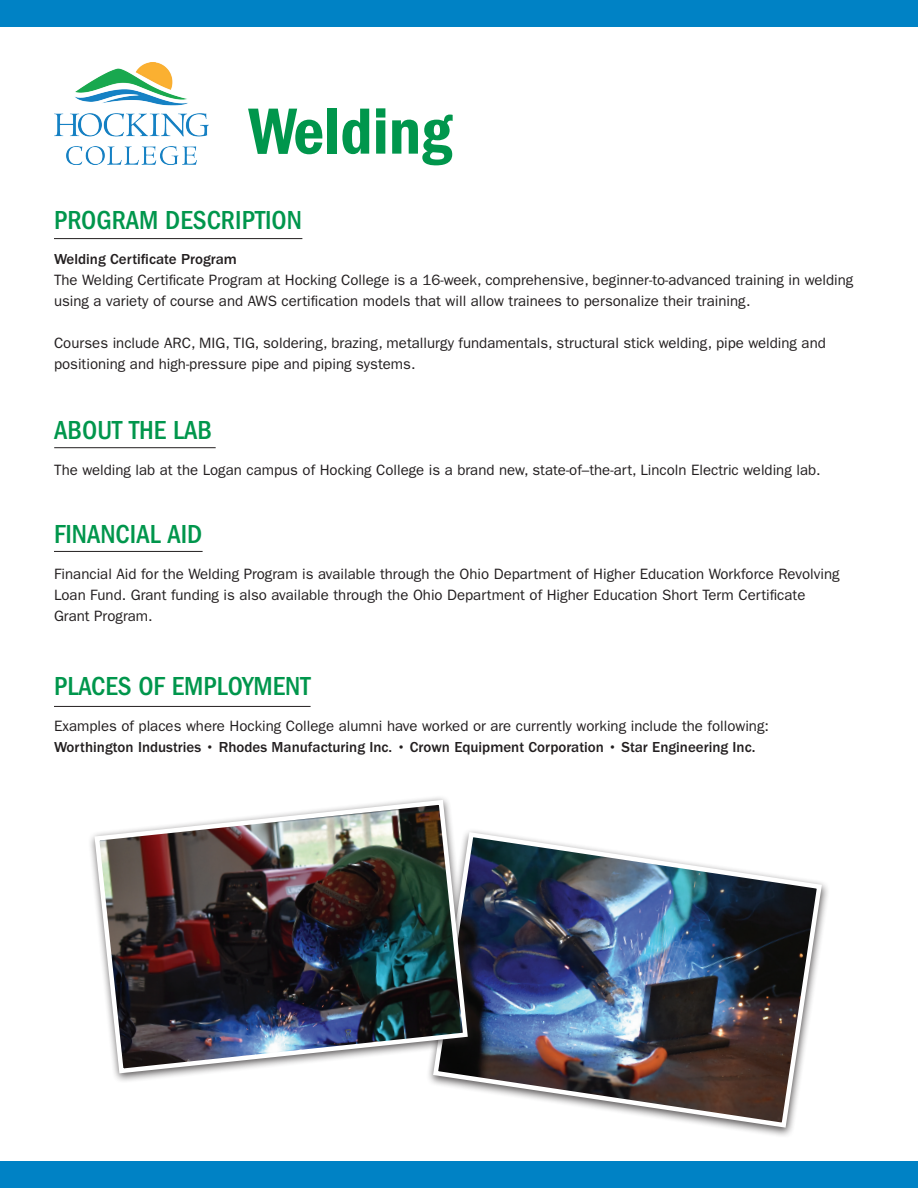
<style>
.page{position:relative;width:918px;height:1188px;background:#fff}
.page>*{position:absolute;margin:0;border:0;box-sizing:border-box;transform-origin:0 0}
.t1{font:67.5px "ITC Franklin Gothic Std Dm Cd";color:#00964c}
.t2{font:500 condensed 27px "ITC Franklin Gothic Std";color:#00964c}
.t3{font:15px/21px "ITC Franklin Gothic Std";color:#231f20}
.t4{font:500 15px "ITC Franklin Gothic Std";color:#231f20}
</style>
<div class="page">
<div style="left:0;top:1161px;width:918px;height:27px;background:#0082c5"></div>
<div style="left:0;top:0;width:918px;height:26px;background:#0082c5"></div>
<img style="left:437px;top:831px;width:387px;height:299px">
<hr style="left:54px;top:238px;width:248px;height:1px;background:#231f20">
<hr style="left:54px;top:447px;width:162px;height:1px;background:#231f20">
<div style="left:87px;top:795px;width:389px;height:289px;background:#231f20;opacity:.75"></div>
<img style="left:92px;top:797px;width:378px;height:279px">
<hr style="left:54px;top:706px;width:257px;height:1px;background:#231f20">
<hr style="left:54px;top:551px;width:149px;height:1px;background:#231f20">
<img style="left:54px;top:62px;width:154px;height:102px">
<h1 class="t1" style="left:248px;top:93px;width:205px">Welding</h1>
<h2 class="t2" style="left:54px;top:205px;width:249px">PROGRAM DESCRIPTION</h2>
<p class="t4" style="left:54px;top:250px;width:184px">Welding Certificate Program</p>
<p class="t3" style="left:54px;top:269px;width:801px">The Welding Certificate Program at Hocking College is a 16-week, comprehensive, beginner-to-advanced training in welding using a variety of course and AWS certification models that will allow trainees to personalize their training.</p>
<p class="t3" style="left:54px;top:332px;width:773px">Courses include ARC, MIG, TIG, soldering, brazing, metallurgy fundamentals, structural stick welding, pipe welding and positioning and high-pressure pipe and piping systems.</p>
<h2 class="t2" style="left:54px;top:415px;width:159px">ABOUT THE LAB</h2>
<p class="t3" style="left:54px;top:460px;width:768px">The welding lab at the Logan campus of Hocking College is a brand new, state-of–the-art, Lincoln Electric welding lab.</p>
<h2 class="t2" style="left:54px;top:519px;width:150px">FINANCIAL AID</h2>
<p class="t3" style="left:54px;top:564px;width:787px">Financial Aid for the Welding Program is available through the Ohio Department of Higher Education Workforce Revolving<br>Loan Fund. Grant funding is also available through the Ohio Department of Higher Education Short Term Certificate<br>Grant Program.</p>
<h2 class="t2" style="left:54px;top:671px;width:258px">PLACES OF EMPLOYMENT</h2>
<p class="t3" style="left:54px;top:716px;width:717px">Examples of places where Hocking College alumni have worked or are currently working include the following:</p>
<p class="t4" style="left:54px;top:739px;width:703px">Worthington Industries • Rhodes Manufacturing Inc. • Crown Equipment Corporation • Star Engineering Inc.</p>
</div>
